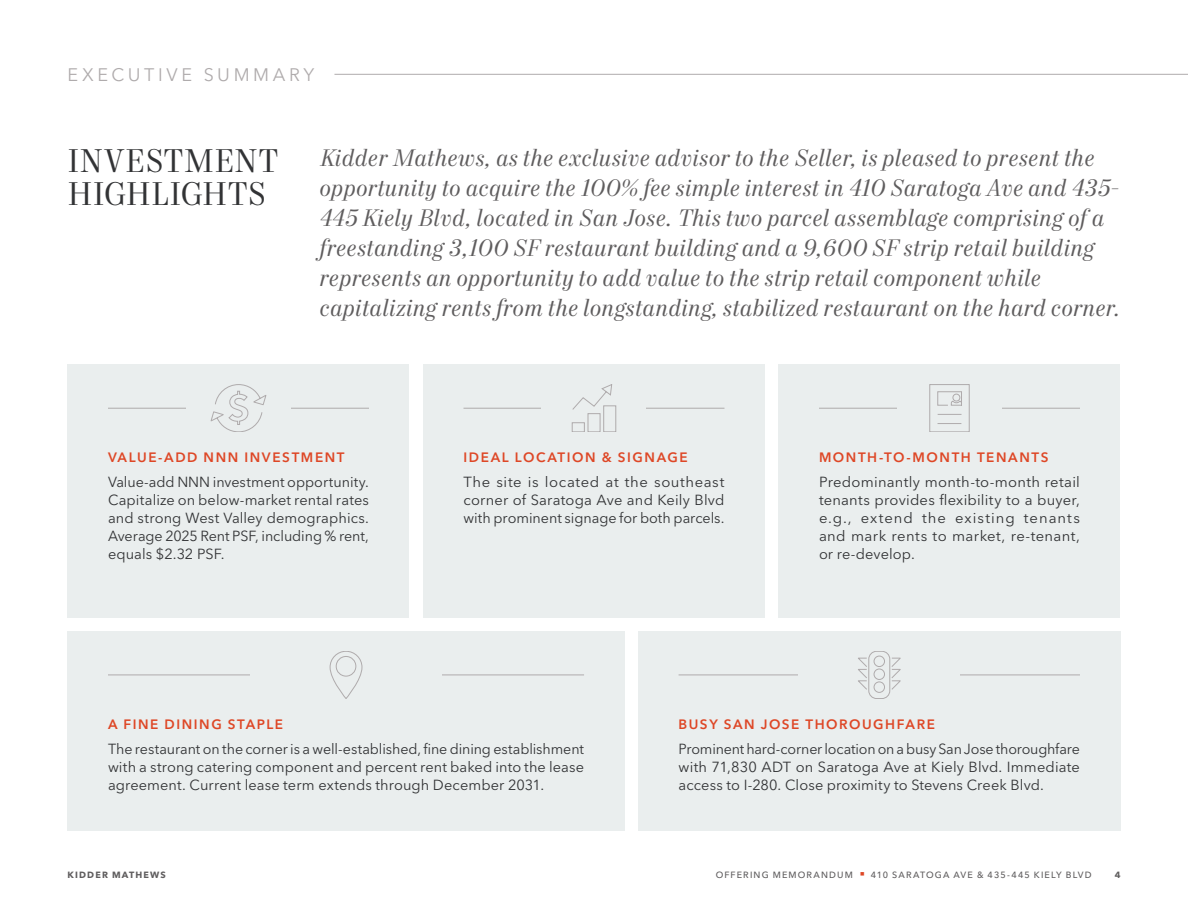
<style>
.page{position:relative;width:1188px;height:918px;background:#fff}
.page>*{position:absolute;margin:0;border:0;box-sizing:border-box;transform-origin:0 0}
.t1{font:33px/33px "Mort Modern 08";letter-spacing:.005em;color:#323335}
.t2{font:italic 24px/30px "Mort Modern 08";letter-spacing:.01em;color:#5f5d5e}
.t3{font:18px "Avenir Next LT Pro";letter-spacing:.2em;color:#afabac}
.t4{font:14.55px/18px "Avenir Next LT Pro";letter-spacing:.005em;color:#323335;text-align:justify}
.t5{font:600 13.5px "Avenir Next LT Pro";letter-spacing:.115em;color:#de4726}
.t6{font:500 9px "Avenir Next LT Pro";letter-spacing:.13em;color:#5f5d5e}
.t7{font:700 9px "Avenir Next LT Pro";letter-spacing:.13em;color:#5f5d5e}
.s1{color:#de4726}
</style>
<div class="page">
<div style="left:68px;top:364px;width:342px;height:254px;background:#eaeeee"></div>
<div style="left:68px;top:631px;width:557px;height:199px;background:#eaeeee"></div>
<hr style="left:108px;top:675px;width:476px;height:1px;background:#afabac">
<div style="left:250px;top:651px;width:192px;height:48px;background:#eaeeee"></div>
<svg style="left:330px;top:651px;width:32px;height:48px"></svg>
<hr style="left:108px;top:408px;width:261px;height:1px;background:#afabac">
<div style="left:186px;top:385px;width:105px;height:47px;background:#eaeeee"></div>
<svg style="left:211px;top:385px;width:55px;height:47px"></svg>
<div style="left:638px;top:631px;width:482px;height:199px;background:#eaeeee"></div>
<div style="left:423px;top:364px;width:342px;height:254px;background:#eaeeee"></div>
<div style="left:778px;top:364px;width:342px;height:254px;background:#eaeeee"></div>
<hr style="left:679px;top:675px;width:401px;height:1px;background:#afabac">
<div style="left:799px;top:651px;width:161px;height:48px;background:#eaeeee"></div>
<svg style="left:858px;top:651px;width:43px;height:48px"></svg>
<hr style="left:464px;top:408px;width:260px;height:1px;background:#afabac">
<div style="left:542px;top:385px;width:104px;height:47px;background:#eaeeee"></div>
<svg style="left:572px;top:385px;width:44px;height:47px"></svg>
<hr style="left:819px;top:408px;width:261px;height:1px;background:#afabac">
<div style="left:897px;top:385px;width:105px;height:47px;background:#eaeeee"></div>
<svg style="left:929px;top:385px;width:41px;height:47px"></svg>
<hr style="left:334px;top:74px;width:854px;height:1px;background:#afabac">
<p class="t3" style="left:68px;top:64px;width:248px">EXECUTIVE SUMMARY</p>
<h1 class="t1" style="left:68px;top:146px;width:213px">INVESTMENT<br>HIGHLIGHTS</h1>
<p class="t2" style="left:320px;top:144px;width:802px">Kidder Mathews, as the exclusive advisor to the Seller, is pleased to present the opportunity to acquire the 100% fee simple interest in 410 Saratoga Ave and 435- 445 Kiely Blvd, located in San Jose. This two parcel assemblage comprising of a freestanding 3,100 SF restaurant building and a 9,600 SF strip retail building represents an opportunity to add value to the strip retail component while capitalizing rents from the longstanding, stabilized restaurant on the hard corner.</p>
<p class="t5" style="left:108px;top:449px;width:238px">VALUE-ADD NNN INVESTMENT</p>
<p class="t4" style="left:108px;top:473px;width:263px">Value-add NNN investment opportunity.<br>Capitalize on below-market rental rates and strong West Valley demographics.<br>Average 2025 Rent PSF, including % rent, equals $2.32 PSF.</p>
<p class="t5" style="left:464px;top:449px;width:226px">IDEAL LOCATION &amp; SIGNAGE</p>
<p class="t4" style="left:464px;top:473px;width:263px">The site is located at the southeast corner of Saratoga Ave and Keily Blvd with prominent signage for both parcels.</p>
<p class="t5" style="left:819px;top:449px;width:231px">MONTH-TO-MONTH TENANTS</p>
<p class="t4" style="left:819px;top:473px;width:262px">Predominantly month-to-month retail tenants provides flexibility to a buyer, e.g., extend the existing tenants and mark rents to market, re-tenant, or re-develop.</p>
<p class="t5" style="left:108px;top:716px;width:177px">A FINE DINING STAPLE</p>
<p class="t4" style="left:108px;top:740px;width:478px">The restaurant on the corner is a well-established, fine dining establishment with a strong catering component and percent rent baked into the lease agreement. Current lease term extends through December 2031.</p>
<p class="t5" style="left:679px;top:716px;width:258px">BUSY SAN JOSE THOROUGHFARE</p>
<p class="t4" style="left:679px;top:740px;width:403px">Prominent hard-corner location on a busy San Jose thoroughfare with 71,830 ADT on Saratoga Ave at Kiely Blvd. Immediate access to I-280. Close proximity to Stevens Creek Blvd.</p>
<p class="t7" style="left:68px;top:869px;width:100px">KIDDER MATHEWS</p>
<p class="t6" style="left:716px;top:869px;width:378px">OFFERING MEMORANDUM <span class="s1">■</span> 410 SARATOGA AVE &amp; 435-445 KIELY BLVD</p>
<p class="t7" style="left:1115px;top:869px;width:7px">4</p>
</div>
